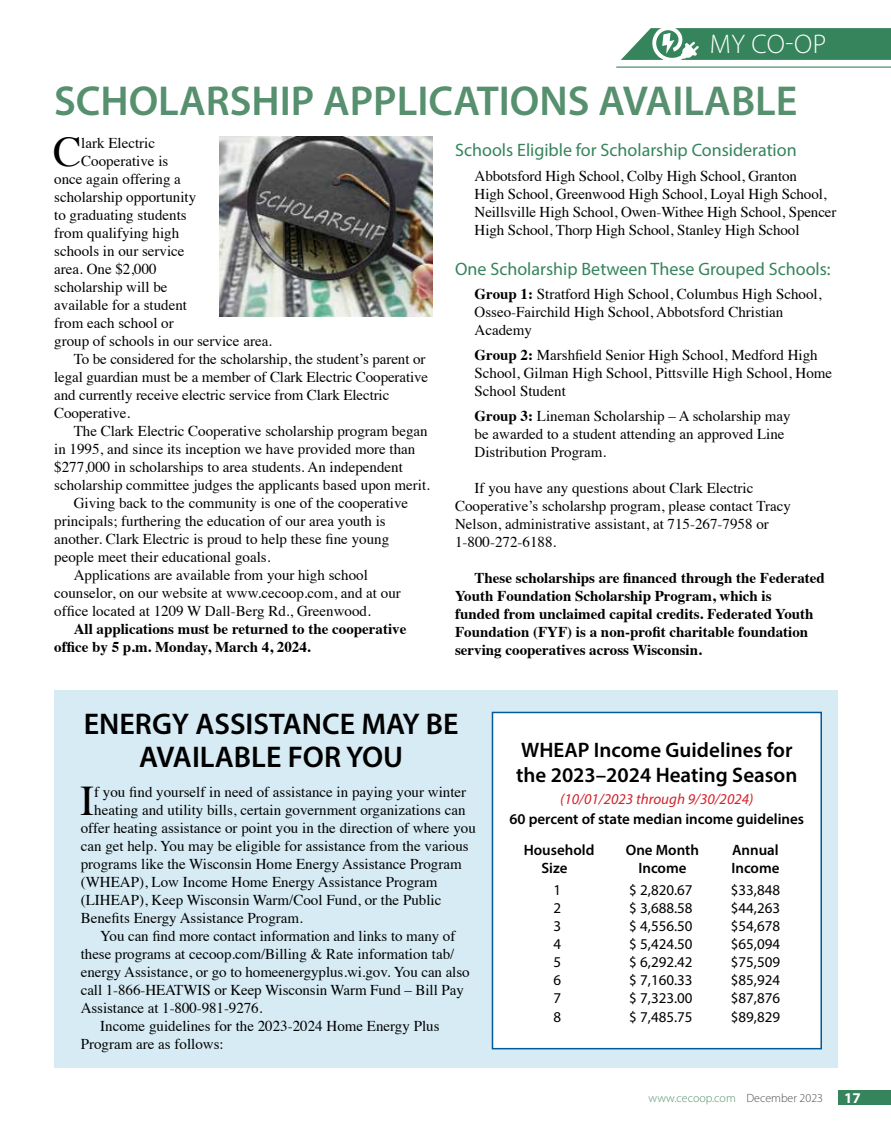
<style>
.page{position:relative;width:891px;height:1134px;background:#fff}
.page>*{position:absolute;margin:0;border:0;box-sizing:border-box;transform-origin:0 0}
.t1{font:42.15px "Times";color:#000}
.t2{font:600 42px "Myriad Pro";color:#56906e}
.t3{font:600 30px/33px "Myriad Pro";color:#000;text-align:center}
.t4{font:300 27px "Myriad Pro";color:#fff}
.t5{font:600 21px/25.2px "Myriad Pro";color:#000}
.t6{font:18px "Myriad Pro";color:#35845c}
.t7{font:15px/18px "Times";color:#000}
.t8{font:700 15px/18px "Times";color:#000}
.t9{font:15px "Myriad Pro";color:#000}
.t10{font:600 15px/31.5px "Myriad Pro";color:#000}
.t11{font:italic 15px "Myriad Pro";color:#d2232a}
.t12{font:700 15px "Myriad Pro";color:#fff}
.t13{font:300 12px "Myriad Pro";color:#56906e}
.s1{font-weight:700}
.s2{color:#4d4d4f}
</style>
<div class="page">
<div style="left:838px;top:1090px;width:53px;height:15px;background:#35845c"></div>
<hr style="left:616px;top:67px;width:275px;height:1px;background:#35845c">
<svg style="left:621px;top:28px;width:270px;height:32px;background:#4f9471"></svg>
<div style="left:54px;top:690px;width:784px;height:377px;background:#d6ebf4"></div>
<div style="left:492px;top:712px;width:330px;height:337px;background:#fff;border:2px solid #005a9c"></div>
<img style="left:219px;top:136px;width:213px;height:180px">
<h3 class="t4" style="left:710px;top:28px;width:118px">MY CO-OP</h3>
<h2 class="t2" style="left:54px;top:75px;width:745px">SCHOLARSHIP APPLICATIONS AVAILABLE</h2>
<h1 class="t1" style="left:53px;top:112px;width:30px">C</h1>
<p class="t7" style="left:81px;top:132px;width:75px">lark Electric</p>
<p class="t7" style="left:81px;top:150px;width:89px">Cooperative is</p>
<p class="t7" style="left:54px;top:168px;width:128px">once again offering a</p>
<p class="t7" style="left:54px;top:186px;width:144px">scholarship opportunity</p>
<p class="t7" style="left:54px;top:204px;width:134px">to graduating students</p>
<p class="t7" style="left:54px;top:222px;width:126px">from qualifying high</p>
<p class="t7" style="left:54px;top:240px;width:132px">schools in our service</p>
<p class="t7" style="left:54px;top:258px;width:104px">area. One $2,000</p>
<p class="t7" style="left:54px;top:276px;width:115px">scholarship will be</p>
<p class="t7" style="left:54px;top:294px;width:134px">available for a student</p>
<p class="t7" style="left:54px;top:312px;width:121px">from each school or</p>
<p class="t7" style="left:54px;top:330px;width:219px">group of schools in our service area.</p>
<p class="t7" style="left:74px;top:348px;width:353px">To be considered for the scholarship, the student’s parent or</p>
<p class="t7" style="left:54px;top:366px;width:376px">legal guardian must be a member of Clark Electric Cooperative</p>
<p class="t7" style="left:54px;top:384px;width:337px">and currently receive electric service from Clark Electric</p>
<p class="t7" style="left:54px;top:402px;width:77px">Cooperative.</p>
<p class="t7" style="left:74px;top:420px;width:356px">The Clark Electric Cooperative scholarship program began</p>
<p class="t7" style="left:54px;top:438px;width:363px">in 1995, and since its inception we have provided more than</p>
<p class="t7" style="left:54px;top:456px;width:350px">$277,000 in scholarships to area students. An independent</p>
<p class="t7" style="left:54px;top:474px;width:377px">scholarship committee judges the applicants based upon merit.</p>
<p class="t7" style="left:74px;top:492px;width:336px">Giving back to the community is one of the cooperative</p>
<p class="t7" style="left:54px;top:510px;width:333px">principals; furthering the education of our area youth is</p>
<p class="t7" style="left:54px;top:528px;width:336px">another. Clark Electric is proud to help these fine young</p>
<p class="t7" style="left:54px;top:546px;width:218px">people meet their educational goals.</p>
<p class="t7" style="left:74px;top:564px;width:296px">Applications are available from your high school</p>
<p class="t7" style="left:54px;top:582px;width:348px">counselor, on our website at www.cecoop.com, and at our</p>
<p class="t7" style="left:54px;top:600px;width:318px">office located at 1209 W Dall-Berg Rd., Greenwood.</p>
<p class="t8" style="left:54px;top:618px;width:354px;text-indent:20px">All applications must be returned to the cooperative office by 5 p.m. Monday, March 4, 2024.</p>
<p class="t6" style="left:455px;top:139px;width:343px">Schools Eligible for Scholarship Consideration</p>
<p class="t7" style="left:475px;top:166px;width:363px">Abbotsford High School, Colby High School, Granton<br>High School, Greenwood High School, Loyal High School, Neillsville High School, Owen-Withee High School, Spencer High School, Thorp High School, Stanley High School</p>
<p class="t6" style="left:455px;top:258px;width:377px">One Scholarship Between These Grouped Schools:</p>
<p class="t7" style="left:475px;top:284px;width:348px"><span class="s1">Group 1:</span> Stratford High School, Columbus High School,<br>Osseo-Fairchild High School, Abbotsford Christian<br>Academy</p>
<p class="t7" style="left:475px;top:345px;width:359px"><span class="s1">Group 2:</span> Marshfield Senior High School, Medford High<br>School, Gilman High School, Pittsville High School, Home<br>School Student</p>
<p class="t7" style="left:475px;top:406px;width:317px"><span class="s1">Group 3:</span> Lineman Scholarship – A scholarship may be awarded to a student attending an approved Line<br>Distribution Program.</p>
<p class="t7" style="left:455px;top:478px;width:337px;text-indent:20px">If you have any questions about Clark Electric Cooperative’s scholarshp program, please contact Tracy Nelson, administrative assistant, at 715-267-7958 or 1-800-272-6188.</p>
<p class="t8" style="left:455px;top:567px;width:371px;text-indent:20px">These scholarships are financed through the Federated Youth Foundation Scholarship Program, which is<br>funded from unclaimed capital credits. Federated Youth Foundation (FYF) is a non-profit charitable foundation serving cooperatives across Wisconsin.</p>
<h3 class="t3" style="left:84px;top:707px;width:376px">ENERGY ASSISTANCE MAY BE<br>AVAILABLE FOR YOU</h3>
<h1 class="t1" style="left:80px;top:762px;width:16px">I</h1>
<p class="t7" style="left:94px;top:782px;width:374px">f you find yourself in need of assistance in paying your winter</p>
<p class="t7" style="left:94px;top:800px;width:373px">heating and utility bills, certain government organizations can</p>
<p class="t7" style="left:81px;top:818px;width:397px">offer heating assistance or point you in the direction of where you</p>
<p class="t7" style="left:81px;top:836px;width:389px">can get help. You may be eligible for assistance from the various</p>
<p class="t7" style="left:81px;top:854px;width:382px">programs like the Wisconsin Home Energy Assistance Program</p>
<p class="t7" style="left:81px;top:872px;width:358px">(WHEAP), Low Income Home Energy Assistance Program</p>
<p class="t7" style="left:81px;top:890px;width:362px">(LIHEAP), Keep Wisconsin Warm/Cool Fund, or the Public</p>
<p class="t7" style="left:81px;top:908px;width:224px">Benefits Energy Assistance Program.</p>
<p class="t7" style="left:100px;top:926px;width:357px">You can find more contact information and links to many of</p>
<p class="t7" style="left:81px;top:944px;width:375px">these programs at cecoop.com/Billing &amp; Rate information tab/</p>
<p class="t7" style="left:81px;top:962px;width:390px">energy Assistance, or go to homeenergyplus.wi.gov. You can also</p>
<p class="t7" style="left:81px;top:980px;width:385px">call 1-866-HEATWIS or Keep Wisconsin Warm Fund – Bill Pay</p>
<p class="t7" style="left:81px;top:998px;width:183px">Assistance at 1-800-981-9276.</p>
<p class="t7" style="left:100px;top:1016px;width:341px">Income guidelines for the 2023-2024 Home Energy Plus</p>
<p class="t7" style="left:81px;top:1034px;width:144px">Program are as follows:</p>
<h3 class="t5" style="left:516px;top:737px;width:283px">WHEAP Income Guidelines for the 2023–2024 Heating Season</h3>
<p class="t11" style="left:560px;top:789px;width:195px">(10/01/2023 through 9/30/2024)</p>
<p class="t10" style="left:524px;top:803px;width:282px;text-indent:-14px">60 percent of state median income guidelines<br>Household</p>
<p class="t10" style="left:626px;top:834px;width:75px">One Month</p>
<p class="t10" style="left:732px;top:834px;width:48px">Annual</p>
<p class="t10" style="left:541px;top:852px;width:28px">Size</p>
<p class="t10" style="left:638px;top:852px;width:50px">Income</p>
<p class="t10" style="left:731px;top:852px;width:50px">Income</p>
<p class="t9" style="left:554px;top:880px;width:9px">1</p>
<p class="t9" style="left:629px;top:880px;width:65px">$ 2,820.67</p>
<p class="t9" style="left:731px;top:880px;width:51px">$33,848</p>
<p class="t9" style="left:554px;top:898px;width:9px">2</p>
<p class="t9" style="left:629px;top:898px;width:65px">$ 3,688.58</p>
<p class="t9" style="left:731px;top:898px;width:51px">$44,263</p>
<p class="t9" style="left:554px;top:916px;width:9px">3</p>
<p class="t9" style="left:629px;top:916px;width:65px">$ 4,556.50</p>
<p class="t9" style="left:731px;top:916px;width:51px">$54,678</p>
<p class="t9" style="left:554px;top:934px;width:9px">4</p>
<p class="t9" style="left:629px;top:934px;width:65px">$ 5,424.50</p>
<p class="t9" style="left:731px;top:934px;width:51px">$65,094</p>
<p class="t9" style="left:554px;top:952px;width:9px">5</p>
<p class="t9" style="left:629px;top:952px;width:65px">$ 6,292.42</p>
<p class="t9" style="left:731px;top:952px;width:51px">$75,509</p>
<p class="t9" style="left:554px;top:970px;width:9px">6</p>
<p class="t9" style="left:629px;top:970px;width:65px">$ 7,160.33</p>
<p class="t9" style="left:731px;top:970px;width:51px">$85,924</p>
<p class="t9" style="left:554px;top:988px;width:9px">7</p>
<p class="t9" style="left:629px;top:988px;width:65px">$ 7,323.00</p>
<p class="t9" style="left:731px;top:988px;width:51px">$87,876</p>
<p class="t9" style="left:554px;top:1008px;width:9px">8</p>
<p class="t9" style="left:629px;top:1008px;width:65px">$ 7,485.75</p>
<p class="t9" style="left:731px;top:1008px;width:51px">$89,829</p>
<p class="t13" style="left:649px;top:1091px;width:176px">www.cecoop.com <span class="s2">December 2023</span></p>
<p class="t12" style="left:844px;top:1088px;width:18px">17</p>
</div>
